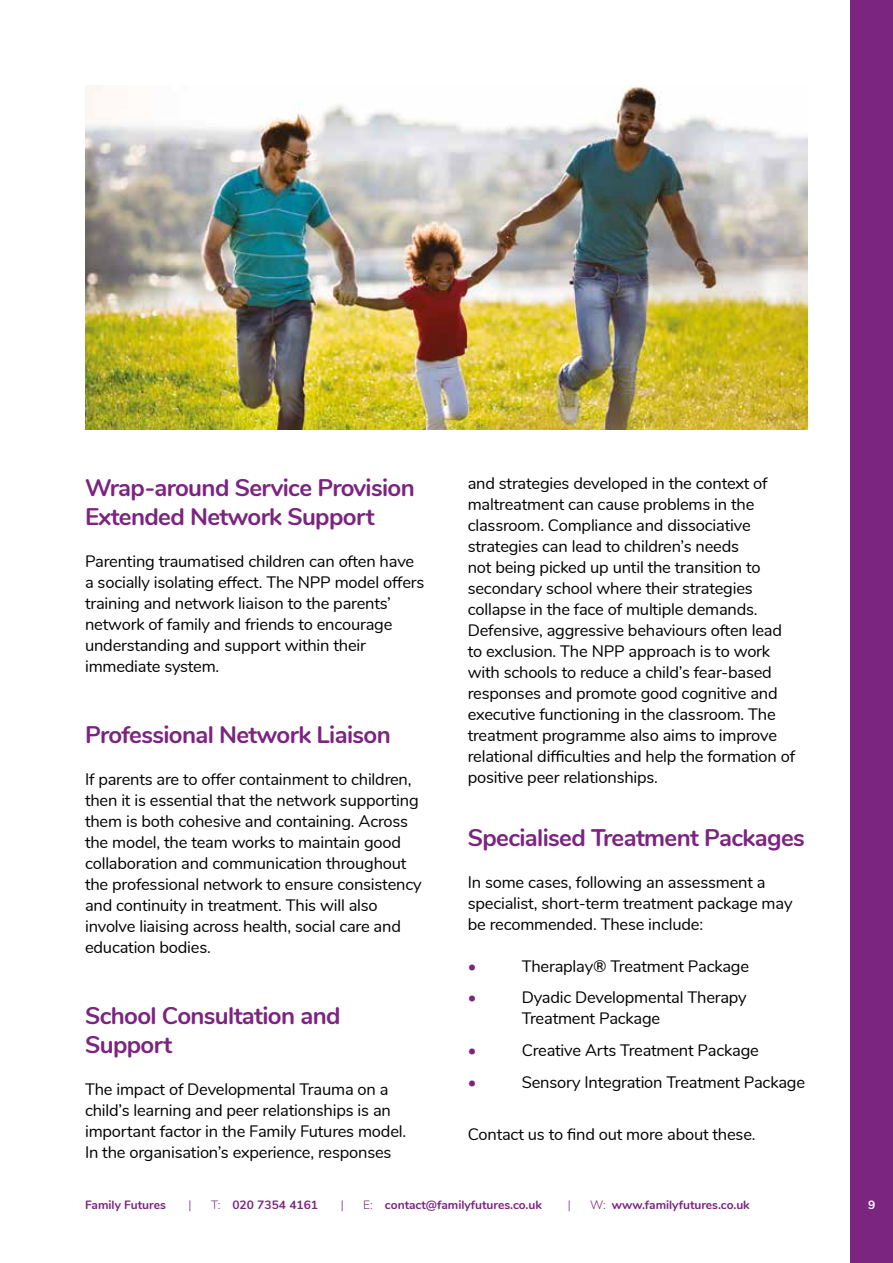
<style>
.page{position:relative;width:893px;height:1263px;background:#fff}
.page>*{position:absolute;margin:0;border:0;box-sizing:border-box;transform-origin:0 0}
.t1{font:700 24px/28.8px "Nunito";letter-spacing:-.025em;color:#7b2480}
.t2{font:16.5px/21px "Nunito";letter-spacing:-.01em;color:#000}
.t3{font:16.5px "Nunito";color:#7b2480}
.t4{font:700 12px "Nunito";color:#7b2480}
.t5{font:300 12px "Nunito";color:#7b2480}
.t6{font:700 12px "Nunito";color:#fff}
.s1{font-weight:300}
</style>
<div class="page">
<div style="left:850px;top:0;width:43px;height:1263px;background:#7b2480"></div>
<img style="left:85px;top:85px;width:723px;height:344px">
<h1 class="t1" style="left:85px;top:472px;width:331px">Wrap-around Service Provision<br>Extended Network Support</h1>
<p class="t2" style="left:85px;top:550px;width:341px">Parenting traumatised children can often have a socially isolating effect. The NPP model offers training and network liaison to the parents’ network of family and friends to encourage understanding and support within their immediate system.</p>
<h1 class="t1" style="left:85px;top:719px;width:307px">Professional Network Liaison</h1>
<p class="t2" style="left:85px;top:768px;width:338px">If parents are to offer containment to children, then it is essential that the network supporting them is both cohesive and containing. Across the model, the team works to maintain good collaboration and communication throughout the professional network to ensure consistency and continuity in treatment. This will also involve liaising across health, social care and education bodies.</p>
<h1 class="t1" style="left:85px;top:1000px;width:257px">School Consultation and<br>Support</h1>
<p class="t2" style="left:85px;top:1077px;width:323px">The impact of Developmental Trauma on a child’s learning and peer relationships is an important factor in the Family Futures model.<br>In the organisation’s experience, responses</p>
<p class="t2" style="left:468px;top:472px;width:329px">and strategies developed in the context of maltreatment can cause problems in the classroom. Compliance and dissociative strategies can lead to children’s needs<br>not being picked up until the transition to secondary school where their strategies collapse in the face of multiple demands.<br>Defensive, aggressive behaviours often lead to exclusion. The NPP approach is to work with schools to reduce a child’s fear-based responses and promote good cognitive and executive functioning in the classroom. The treatment programme also aims to improve relational difficulties and help the formation of positive peer relationships.</p>
<h1 class="t1" style="left:468px;top:822px;width:338px">Specialised Treatment Packages</h1>
<p class="t2" style="left:468px;top:871px;width:326px">In some cases, following an assessment a specialist, short-term treatment package may be recommended. These include:</p>
<p class="t3" style="left:468px;top:954px;width:10px">•</p>
<p class="t2" style="left:522px;top:955px;width:229px">Theraplay® Treatment Package</p>
<p class="t3" style="left:468px;top:986px;width:10px">•</p>
<p class="t2" style="left:522px;top:986px;width:226px">Dyadic Developmental Therapy<br>Treatment Package</p>
<p class="t3" style="left:468px;top:1038px;width:10px">•</p>
<p class="t2" style="left:522px;top:1039px;width:239px">Creative Arts Treatment Package</p>
<p class="t3" style="left:468px;top:1070px;width:10px">•</p>
<p class="t2" style="left:522px;top:1070px;width:285px">Sensory Integration Treatment Package</p>
<p class="t2" style="left:468px;top:1123px;width:289px">Contact us to find out more about these.</p>
<p class="t4" style="left:85px;top:1196px;width:82px">Family Futures</p>
<p class="t5" style="left:188px;top:1196px;width:5px">|</p>
<p class="t4" style="left:211px;top:1196px;width:109px"><span class="s1">T:</span> 020 7354 4161</p>
<p class="t5" style="left:341px;top:1196px;width:5px">|</p>
<p class="t4" style="left:363px;top:1196px;width:180px"><span class="s1">E:</span> contact@familyfutures.co.uk</p>
<p class="t5" style="left:568px;top:1196px;width:5px">|</p>
<p class="t4" style="left:590px;top:1196px;width:161px"><span class="s1">W:</span> www.familyfutures.co.uk</p>
<p class="t6" style="left:868px;top:1196px;width:9px">9</p>
</div>
